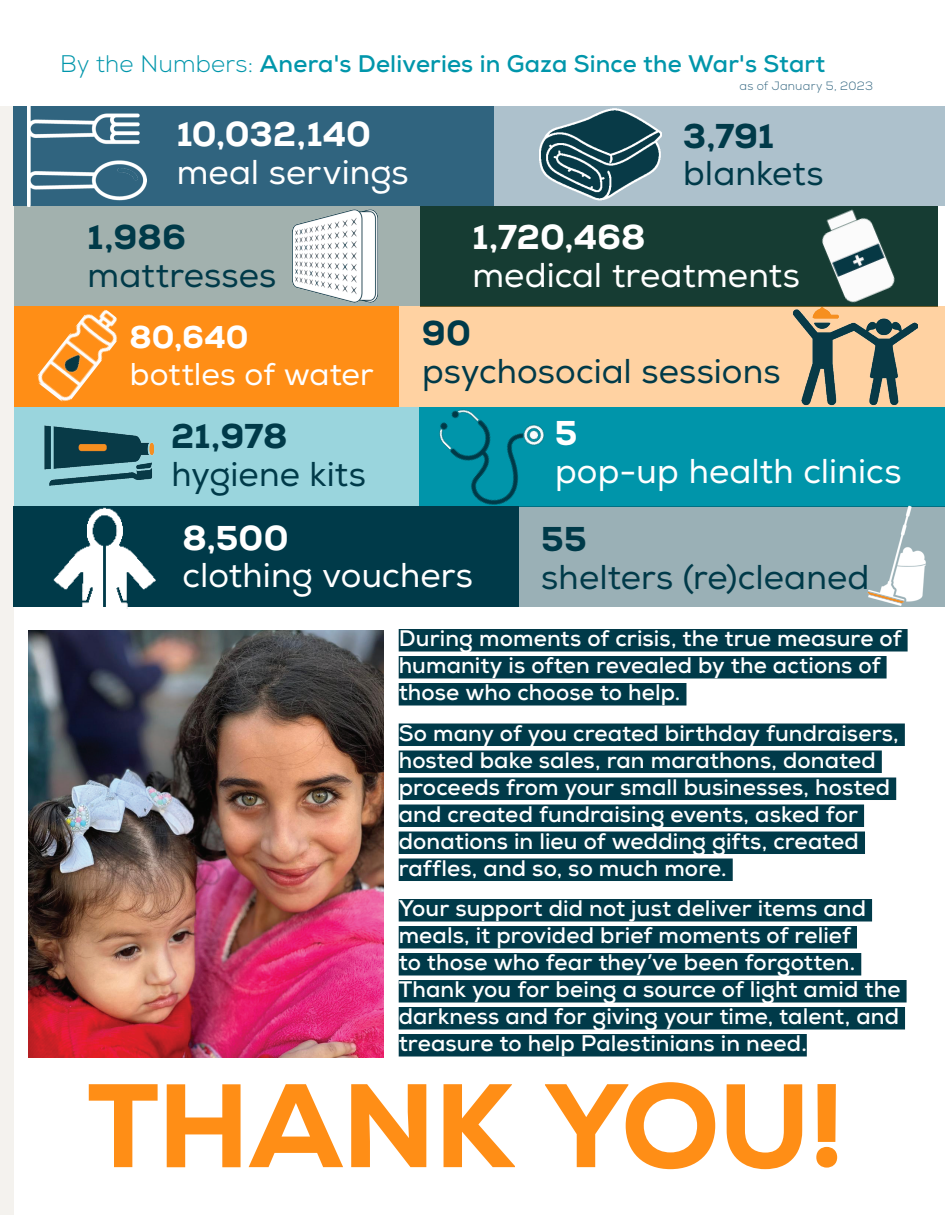
<style>
.page{position:relative;width:945px;height:1215px;background:#fff}
.page>*{position:absolute;margin:0;border:0;box-sizing:border-box;transform-origin:0 0}
.t1{font:800 118.5px "Nexa";letter-spacing:-.01em;color:#ff8e16}
.t2{font:34.35px/37.5px "Nexa";color:#fff}
.t3{font:34.35px "Nexa";color:#003a49}
.t4{font:800 34.35px "Nexa";color:#003a49}
.t5{font:800 34.35px "Nexa";color:#fff}
.t6{font:31.35px "Nexa";color:#fff}
.t7{font:800 31.35px "Nexa";color:#fff}
.t8{font:700 24px "Nexa";letter-spacing:.01em;color:#0096ab}
.t9{font:700 22.5px/27px "Nexa";letter-spacing:.005em;color:#fff}
.t10{font:300 12px "Nexa";letter-spacing:.02em;color:#30647f}
.s1{font-weight:300}
.s2{font-weight:800}
</style>
<div class="page">
<div style="left:420px;top:407px;width:525px;height:100px;background:#0095aa"></div>
<div style="left:14px;top:206px;width:406px;height:100px;background:#a2b1ae"></div>
<div style="left:0;top:106px;width:14px;height:1109px;background:#f4f2ee"></div>
<div style="left:14px;top:106px;width:480px;height:100px;background:#30647f"></div>
<div style="left:494px;top:106px;width:451px;height:100px;background:#adc1cc"></div>
<div style="left:420px;top:206px;width:518px;height:100px;background:#163c33"></div>
<div style="left:14px;top:306px;width:385px;height:101px;background:#ff8e16"></div>
<div style="left:399px;top:306px;width:546px;height:101px;background:#ffd2a2"></div>
<div style="left:14px;top:407px;width:406px;height:100px;background:#9ad5dd"></div>
<div style="left:14px;top:507px;width:505px;height:100px;background:#003a49"></div>
<div style="left:519px;top:507px;width:426px;height:100px;background:#9ab0b6"></div>
<img style="left:292px;top:209px;width:86px;height:94px">
<img style="left:539px;top:108px;width:123px;height:93px">
<img style="left:801px;top:365px;width:98px;height:41px">
<img style="left:831px;top:505px;width:114px;height:101px">
<img style="left:400px;top:407px;width:183px;height:100px">
<img style="left:27px;top:106px;width:120px;height:100px">
<img style="left:54px;top:511px;width:101px;height:97px">
<img style="left:747px;top:209px;width:191px;height:156px">
<img style="left:37px;top:310px;width:81px;height:92px">
<img style="left:44px;top:425px;width:110px;height:86px">
<div style="left:399px;top:629px;width:509px;height:23px;background:#003a49"></div>
<div style="left:399px;top:656px;width:488px;height:23px;background:#003a49"></div>
<div style="left:399px;top:683px;width:287px;height:23px;background:#003a49"></div>
<div style="left:399px;top:724px;width:506px;height:22px;background:#003a49"></div>
<div style="left:399px;top:751px;width:483px;height:22px;background:#003a49"></div>
<div style="left:399px;top:778px;width:497px;height:22px;background:#003a49"></div>
<div style="left:399px;top:805px;width:465px;height:22px;background:#003a49"></div>
<div style="left:399px;top:832px;width:466px;height:22px;background:#003a49"></div>
<div style="left:399px;top:859px;width:334px;height:22px;background:#003a49"></div>
<div style="left:399px;top:899px;width:473px;height:23px;background:#003a49"></div>
<div style="left:399px;top:926px;width:458px;height:23px;background:#003a49"></div>
<div style="left:399px;top:953px;width:462px;height:23px;background:#003a49"></div>
<div style="left:399px;top:980px;width:508px;height:23px;background:#003a49"></div>
<div style="left:399px;top:1007px;width:506px;height:23px;background:#003a49"></div>
<div style="left:399px;top:1034px;width:408px;height:23px;background:#003a49"></div>
<img style="left:29px;top:631px;width:355px;height:427px">
<p class="t8" style="left:60px;top:49px;width:766px"><span class="s1">By the Numbers:</span> Anera's Deliveries in Gaza Since the War's Start</p>
<p class="t10" style="left:740px;top:79px;width:135px">as of January 5, 2023</p>
<p class="t2" style="left:177px;top:116px;width:233px"><span class="s2">10,032,140 </span>meal servings</p>
<p class="t5" style="left:472px;top:215px;width:175px">1,720,468</p>
<p class="t2" style="left:472px;top:257px;width:329px">medical treatments</p>
<p class="t7" style="left:130px;top:317px;width:120px">80,640</p>
<p class="t6" style="left:130px;top:356px;width:246px">bottles of water</p>
<p class="t4" style="left:171px;top:414px;width:118px">21,978</p>
<p class="t3" style="left:171px;top:453px;width:196px">hygiene kits</p>
<p class="t5" style="left:183px;top:516px;width:108px">8,500</p>
<p class="t2" style="left:183px;top:557px;width:292px">clothing vouchers</p>
<p class="t4" style="left:683px;top:114px;width:92px">3,791</p>
<p class="t3" style="left:683px;top:153px;width:142px">blankets</p>
<p class="t4" style="left:88px;top:216px;width:100px">1,986</p>
<p class="t3" style="left:88px;top:254px;width:190px">mattresses</p>
<p class="t4" style="left:422px;top:311px;width:51px">90</p>
<p class="t3" style="left:422px;top:350px;width:360px">psychosocial sessions</p>
<p class="t5" style="left:555px;top:411px;width:24px">5</p>
<p class="t2" style="left:555px;top:453px;width:348px">pop-up health clinics</p>
<p class="t4" style="left:541px;top:517px;width:47px">55</p>
<p class="t3" style="left:541px;top:556px;width:330px">shelters (re)cleaned</p>
<p class="t9" style="left:399px;top:625px;width:504px">During moments of crisis, the true measure of humanity is often revealed by the actions of those who choose to help.</p>
<p class="t9" style="left:399px;top:719px;width:502px">So many of you created birthday fundraisers, hosted bake sales, ran marathons, donated proceeds from your small businesses, hosted and created fundraising events, asked for donations in lieu of wedding gifts, created raffles, and so, so much more.</p>
<p class="t9" style="left:399px;top:895px;width:503px">Your support did not just deliver items and meals, it provided brief moments of relief<br>to those who fear they’ve been forgotten.<br>Thank you for being a source of light amid the darkness and for giving your time, talent, and treasure to help Palestinians in need.</p>
<h1 class="t1" style="left:87px;top:1051px;width:759px">THANK YOU!</h1>
</div>
